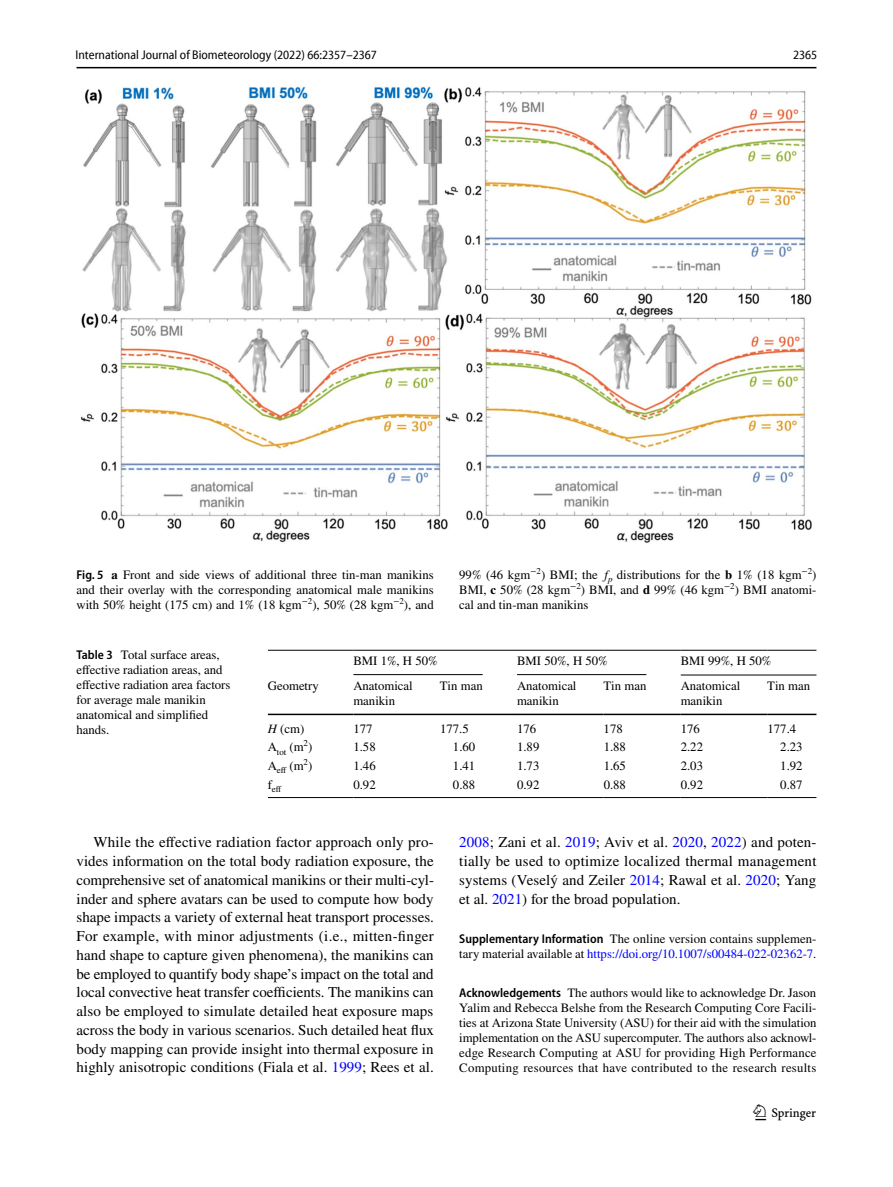
<style>
.page{position:relative;width:893px;height:1187px;background:#fff}
.page>*{position:absolute;margin:0;border:0;box-sizing:border-box;transform-origin:0 0}
.t1{font:22.5px "Springnew Regular 3";color:#000}
.t2{font:15px/18.8px "STIX";letter-spacing:.005em;color:#000;text-align:justify}
.t3{font:12.75px/15px "STIX";color:#000}
.t4{font:semi-condensed 12.75px "Myriad Pro Unic";color:#000}
.t5{font:8.85px "STIX";color:#000}
.s1{font-family:"Myriad Pro";font-weight:600;font-stretch:semi-condensed}
.s2{font-weight:700}
.s3{font-family:"STIX General Italic 70"}
.s4{font-style:italic}
.s5{color:#00f}
</style>
<div class="page">
<hr style="left:77px;top:67px;width:739px;height:1px;background:#000">
<img style="left:81px;top:87px;width:731px;height:456px">
<hr style="left:268px;top:649px;width:85px;height:1px;background:#000">
<hr style="left:353px;top:649px;width:87px;height:1px;background:#000">
<hr style="left:440px;top:649px;width:77px;height:1px;background:#000">
<hr style="left:517px;top:649px;width:87px;height:1px;background:#000">
<hr style="left:604px;top:649px;width:77px;height:1px;background:#000">
<hr style="left:681px;top:649px;width:86px;height:1px;background:#000">
<hr style="left:767px;top:649px;width:49px;height:1px;background:#000">
<hr style="left:268px;top:713px;width:85px;height:2px;background:#000">
<hr style="left:353px;top:713px;width:87px;height:2px;background:#000">
<hr style="left:440px;top:713px;width:77px;height:2px;background:#000">
<hr style="left:517px;top:713px;width:87px;height:2px;background:#000">
<hr style="left:604px;top:713px;width:77px;height:2px;background:#000">
<hr style="left:681px;top:713px;width:86px;height:2px;background:#000">
<hr style="left:767px;top:713px;width:49px;height:2px;background:#000">
<hr style="left:268px;top:797px;width:85px;height:1px;background:#000">
<hr style="left:353px;top:797px;width:87px;height:1px;background:#000">
<hr style="left:440px;top:797px;width:77px;height:1px;background:#000">
<hr style="left:517px;top:797px;width:87px;height:1px;background:#000">
<hr style="left:604px;top:797px;width:77px;height:1px;background:#000">
<hr style="left:681px;top:797px;width:86px;height:1px;background:#000">
<hr style="left:767px;top:797px;width:49px;height:1px;background:#000">
<hr style="left:353px;top:674px;width:130px;height:1px;background:#000">
<hr style="left:517px;top:674px;width:129px;height:1px;background:#000">
<hr style="left:681px;top:674px;width:135px;height:1px;background:#000">
<p class="t4" style="left:76px;top:50px;width:303px">International Journal of Biometeorology (2022) 66:2357–2367</p>
<p class="t4" style="left:793px;top:50px;width:26px">2365</p>
<p class="t3" style="left:77px;top:568px;width:359px;text-align:justify"><span class="s1">Fig. 5</span> <span class="s2">a</span> Front and side views of additional three tin-man manikins and their overlay with the corresponding anatomical male manikins with 50% height (175 cm) and 1% (18 kgm<sup>−2</sup>), 50% (28 kgm<sup>−2</sup>), and</p>
<p class="t3" style="left:459px;top:568px;width:359px;text-align:justify">99% (46 kgm<sup>−2</sup>) BMI; the <span class="s3">f</span><sub>p</sub> distributions for the <span class="s2">b</span> 1% (18 kgm<sup>−2</sup>)<br>BMI, <span class="s2">c</span> 50% (28 kgm<sup>−2</sup>) BMI, and <span class="s2">d</span> 99% (46 kgm<sup>−2</sup>) BMI anatomi&shy;cal and tin-man manikins</p>
<p class="t3" style="left:77px;top:648px;width:155px"><span class="s1">Table 3</span> Total surface areas, effective radiation areas, and effective radiation area factors for average male manikin anatomical and simplified hands.</p>
<p class="t3" style="left:353px;top:654px;width:86px">BMI 1%, H 50%</p>
<p class="t3" style="left:517px;top:654px;width:92px">BMI 50%, H 50%</p>
<p class="t3" style="left:681px;top:654px;width:92px">BMI 99%, H 50%</p>
<p class="t3" style="left:268px;top:678px;width:53px">Geometry</p>
<p class="t3" style="left:353px;top:678px;width:61px">Anatomical manikin</p>
<p class="t3" style="left:440px;top:678px;width:44px">Tin man</p>
<p class="t3" style="left:517px;top:678px;width:61px">Anatomical manikin</p>
<p class="t3" style="left:604px;top:678px;width:44px">Tin man</p>
<p class="t3" style="left:681px;top:678px;width:61px">Anatomical manikin</p>
<p class="t3" style="left:767px;top:678px;width:44px">Tin man</p>
<p class="t3" style="left:268px;top:721px;width:38px"><span class="s4">H</span> (cm)</p>
<p class="t3" style="left:353px;top:721px;width:21px">177</p>
<p class="t3" style="left:440px;top:721px;width:30px">177.5</p>
<p class="t3" style="left:517px;top:721px;width:21px">176</p>
<p class="t3" style="left:604px;top:721px;width:21px">178</p>
<p class="t3" style="left:681px;top:721px;width:21px">176</p>
<p class="t3" style="left:767px;top:721px;width:30px">177.4</p>
<p class="t3" style="left:268px;top:740px;width:46px">A<sub>tot</sub> (m<sup>2</sup>)</p>
<p class="t3" style="left:353px;top:740px;width:24px">1.58</p>
<p class="t3" style="left:453px;top:740px;width:24px">1.60</p>
<p class="t3" style="left:517px;top:740px;width:24px">1.89</p>
<p class="t3" style="left:604px;top:740px;width:24px">1.88</p>
<p class="t3" style="left:681px;top:740px;width:24px">2.22</p>
<p class="t3" style="left:780px;top:740px;width:24px">2.23</p>
<p class="t3" style="left:268px;top:759px;width:46px">A<sub>eff</sub> (m<sup>2</sup>)</p>
<p class="t3" style="left:353px;top:759px;width:24px">1.46</p>
<p class="t3" style="left:453px;top:759px;width:24px">1.41</p>
<p class="t3" style="left:517px;top:759px;width:24px">1.73</p>
<p class="t3" style="left:604px;top:759px;width:24px">1.65</p>
<p class="t3" style="left:681px;top:759px;width:24px">2.03</p>
<p class="t3" style="left:780px;top:759px;width:24px">1.92</p>
<p class="t5" style="left:268px;top:783px;width:15px"><sup>f</sup>eff</p>
<p class="t3" style="left:353px;top:778px;width:24px">0.92</p>
<p class="t3" style="left:453px;top:778px;width:24px">0.88</p>
<p class="t3" style="left:517px;top:778px;width:24px">0.92</p>
<p class="t3" style="left:604px;top:778px;width:24px">0.88</p>
<p class="t3" style="left:681px;top:778px;width:24px">0.92</p>
<p class="t3" style="left:780px;top:778px;width:24px">0.87</p>
<p class="t2" style="left:77px;top:833px;width:359px;text-indent:17px">While the effective radiation factor approach only pro&shy;vides information on the total body radiation exposure, the comprehensive set of anatomical manikins or their multi-cyl&shy;inder and sphere avatars can be used to compute how body shape impacts a variety of external heat transport processes.<br>For example, with minor adjustments (i.e., mitten-finger hand shape to capture given phenomena), the manikins can be employed to quantify body shape’s impact on the total and local convective heat transfer coefficients. The manikins can also be employed to simulate detailed heat exposure maps across the body in various scenarios. Such detailed heat flux body mapping can provide insight into thermal exposure in highly anisotropic conditions (Fiala et al. <span class="s5">1999</span>; Rees et al.</p>
<p class="t2" style="left:459px;top:833px;width:359px"><span class="s5">2008</span>; Zani et al. <span class="s5">2019</span>; Aviv et al. <span class="s5">2020</span>, <span class="s5">2022</span>) and poten&shy;tially be used to optimize localized thermal management systems (Veselý and Zeiler <span class="s5">2014</span>; Rawal et al. <span class="s5">2020</span>; Yang et al. <span class="s5">2021</span>) for the broad population.</p>
<p class="t3" style="left:459px;top:931px;width:359px"><span class="s1">Supplementary Information</span> The online version contains supplemen&shy;tary material available at <span class="s5">https://doi.org/10.1007/s00484-022-02362-7</span>.</p>
<p class="t3" style="left:459px;top:985px;width:359px;text-align:justify"><span class="s1">Acknowledgements</span> The authors would like to acknowledge Dr. Jason Yalim and Rebecca Belshe from the Research Computing Core Facili&shy;ties at Arizona State University (ASU) for their aid with the simulation implementation on the ASU supercomputer. The authors also acknowl&shy;edge Research Computing at ASU for providing High Performance Computing resources that have contributed to the research results</p>
<h1 class="t1" style="left:755px;top:1104px;width:62px">1 3</h1>
</div>
